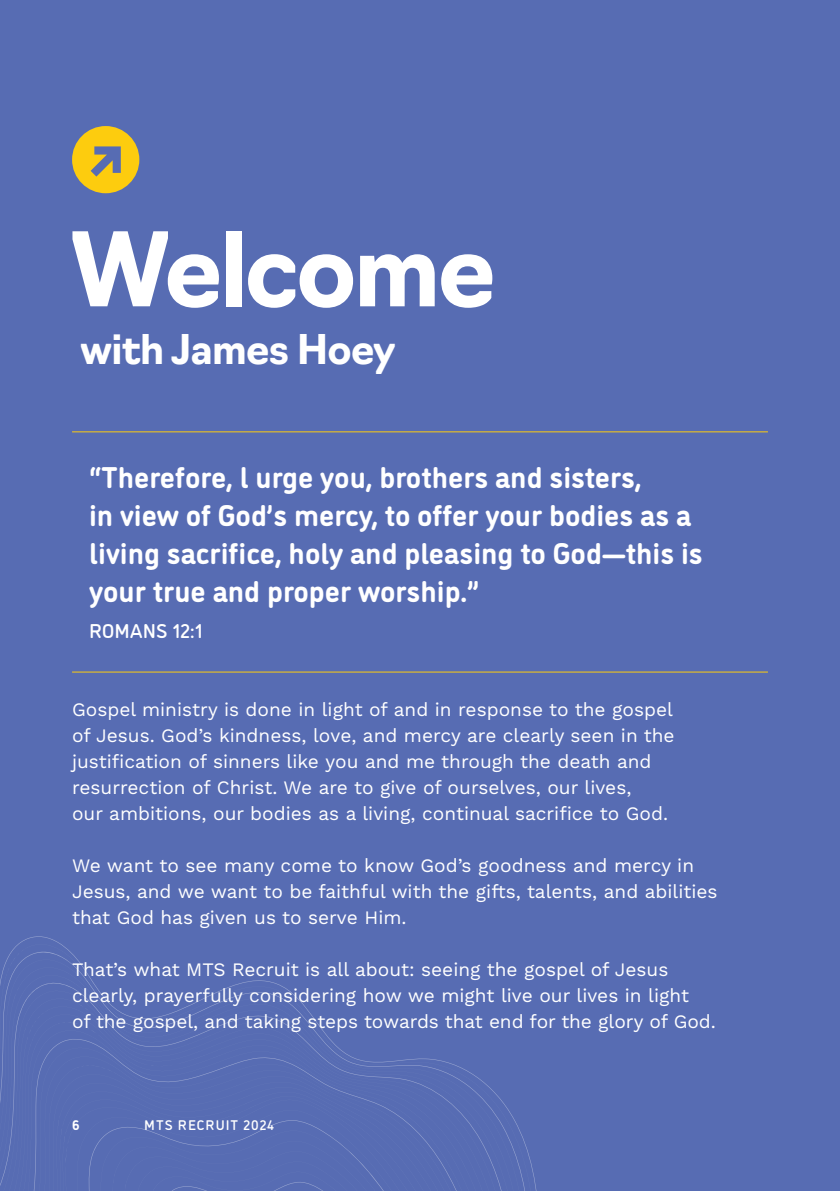
<style>
.page{position:relative;width:840px;height:1191px;background:#fff}
.page>*{position:absolute;margin:0;border:0;box-sizing:border-box;transform-origin:0 0}
.t1{font:700 100px "Navigo";letter-spacing:-.03em;color:#fff}
.t2{font:700 40px "Navigo";letter-spacing:-.02em;color:#fff}
.t3{font:700 30px/38px "DI Nosaur";color:#fff}
.t4{font:500 20px "DI Nosaur";letter-spacing:.01em;color:#fff}
.t5{font:19px/26px "Work Sans";color:#fff}
.t6{font:500 14px "DI Nosaur";letter-spacing:.075em;color:#fff}
.t7{font:700 14px "DI Nosaur";color:#fff}
</style>
<div class="page">
<div style="left:0;top:0;width:839px;height:1191px;background:#576cb3"></div>
<svg style="left:0;top:936px;width:537px;height:255px"></svg>
<hr style="left:72px;top:431px;width:695px;height:1px;background:#fdcc0e">
<hr style="left:72px;top:671px;width:695px;height:1px;background:#fdcc0e">
<svg style="left:72px;top:126px;width:67px;height:67px"></svg>
<h1 class="t1" style="left:70px;top:191px;width:427px">Welcome</h1>
<h2 class="t2" style="left:80px;top:318px;width:316px">with James Hoey</h2>
<h3 class="t3" style="left:89px;top:456px;width:615px">“Therefore, l urge you, brothers and sisters,<br>in view of God’s mercy, to offer your bodies as a living sacrifice, holy and pleasing to God—this is your true and proper worship.”</h3>
<p class="t4" style="left:89px;top:617px;width:115px">ROMANS 12:1</p>
<p class="t5" style="left:72px;top:697px;width:603px">Gospel ministry is done in light of and in response to the gospel of Jesus. God’s kindness, love, and mercy are clearly seen in the justification of sinners like you and me through the death and resurrection of Christ. We are to give of ourselves, our lives,<br>our ambitions, our bodies as a living, continual sacrifice to God.</p>
<p class="t5" style="left:72px;top:853px;width:646px">We want to see many come to know God’s goodness and mercy in<br>Jesus, and we want to be faithful with the gifts, talents, and abilities that God has given us to serve Him.</p>
<p class="t5" style="left:72px;top:957px;width:645px">That’s what MTS Recruit is all about: seeing the gospel of Jesus clearly, prayerfully considering how we might live our lives in light<br>of the gospel, and taking steps towards that end for the glory of God.</p>
<p class="t7" style="left:72px;top:1114px;width:9px">6</p>
<p class="t6" style="left:144px;top:1114px;width:131px">MTS RECRUIT 2024</p>
</div>
